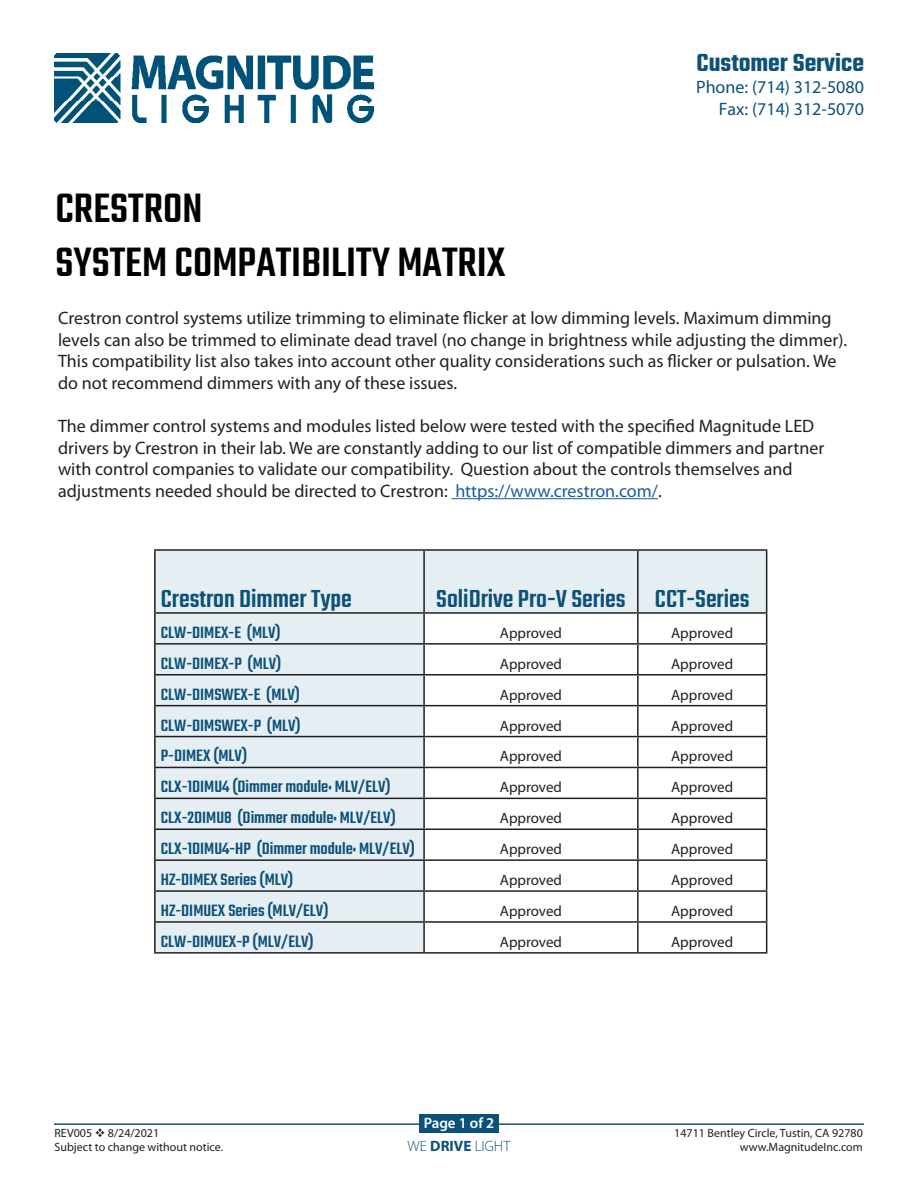
<style>
.page{position:relative;width:918px;height:1188px;background:#fff}
.page>*{position:absolute;margin:0;border:0;box-sizing:border-box;transform-origin:0 0}
.t1{font:500 45px "Teko";color:#000}
.t2{font:500 27px "Teko";color:#0c5178}
.t3{font:600 27px "Teko";color:#0c5178}
.t4{font:18px/21.6px "Myriad Pro";color:#231f20}
.t5{font:500 18px "Teko";color:#0c5178}
.t6{font:18px "Myriad Pro";color:#0c5178}
.t7{font:15px "Myriad Pro";letter-spacing:-.005em;color:#231f20}
.t8{font:300 15px "Myriad Pro";color:#0c5178}
.t9{font:600 15px "Myriad Pro";color:#fff}
.t10{font:12px "Myriad Pro";color:#231f20}
.s1{color:#175d9e}
.s2{font-weight:700}
</style>
<div class="page">
<hr style="left:54px;top:1123px;width:810px;height:2px;background:#0c5178">
<img style="left:54px;top:54px;width:320px;height:68px">
<hr style="left:452px;top:498px;width:206px;height:1px;background:#175d9e">
<div style="left:419px;top:1115px;width:80px;height:18px;background:#0c5178"></div>
<div style="left:156px;top:706px;width:267px;height:246px;background:#e5eef2"></div>
<hr style="left:154px;top:643px;width:270px;height:2px;background:#231f20">
<hr style="left:154px;top:674px;width:270px;height:2px;background:#231f20">
<svg style="left:155px;top:551px;width:612px;height:154px"></svg>
<hr style="left:154px;top:705px;width:270px;height:1px;background:#231f20">
<hr style="left:424px;top:705px;width:214px;height:1px;background:#231f20">
<hr style="left:423px;top:706px;width:2px;height:30px;background:#231f20">
<hr style="left:638px;top:705px;width:129px;height:1px;background:#231f20">
<hr style="left:637px;top:706px;width:2px;height:30px;background:#231f20">
<hr style="left:766px;top:706px;width:1px;height:30px;background:#231f20">
<hr style="left:154px;top:736px;width:270px;height:1px;background:#231f20">
<hr style="left:424px;top:736px;width:214px;height:1px;background:#231f20">
<hr style="left:423px;top:737px;width:2px;height:30px;background:#231f20">
<hr style="left:638px;top:736px;width:129px;height:1px;background:#231f20">
<hr style="left:637px;top:737px;width:2px;height:30px;background:#231f20">
<hr style="left:766px;top:737px;width:1px;height:30px;background:#231f20">
<hr style="left:154px;top:767px;width:270px;height:1px;background:#231f20">
<hr style="left:424px;top:767px;width:214px;height:1px;background:#231f20">
<hr style="left:423px;top:768px;width:2px;height:30px;background:#231f20">
<hr style="left:638px;top:767px;width:129px;height:1px;background:#231f20">
<hr style="left:637px;top:768px;width:2px;height:30px;background:#231f20">
<hr style="left:766px;top:768px;width:1px;height:30px;background:#231f20">
<hr style="left:154px;top:798px;width:270px;height:1px;background:#231f20">
<hr style="left:424px;top:798px;width:214px;height:1px;background:#231f20">
<hr style="left:423px;top:799px;width:2px;height:30px;background:#231f20">
<hr style="left:638px;top:798px;width:129px;height:1px;background:#231f20">
<hr style="left:637px;top:799px;width:2px;height:30px;background:#231f20">
<hr style="left:766px;top:799px;width:1px;height:30px;background:#231f20">
<hr style="left:154px;top:829px;width:270px;height:1px;background:#231f20">
<hr style="left:424px;top:829px;width:214px;height:1px;background:#231f20">
<hr style="left:423px;top:830px;width:2px;height:29px;background:#231f20">
<hr style="left:638px;top:829px;width:129px;height:1px;background:#231f20">
<hr style="left:637px;top:830px;width:2px;height:29px;background:#231f20">
<hr style="left:154px;top:859px;width:270px;height:2px;background:#231f20">
<hr style="left:424px;top:859px;width:214px;height:2px;background:#231f20">
<hr style="left:423px;top:861px;width:2px;height:29px;background:#231f20">
<hr style="left:638px;top:859px;width:129px;height:2px;background:#231f20">
<hr style="left:637px;top:861px;width:2px;height:29px;background:#231f20">
<hr style="left:154px;top:890px;width:270px;height:2px;background:#231f20">
<hr style="left:424px;top:890px;width:214px;height:2px;background:#231f20">
<hr style="left:423px;top:892px;width:2px;height:29px;background:#231f20">
<hr style="left:638px;top:890px;width:129px;height:2px;background:#231f20">
<hr style="left:637px;top:892px;width:2px;height:29px;background:#231f20">
<hr style="left:154px;top:921px;width:270px;height:2px;background:#231f20">
<hr style="left:424px;top:921px;width:214px;height:2px;background:#231f20">
<hr style="left:423px;top:923px;width:2px;height:29px;background:#231f20">
<hr style="left:638px;top:921px;width:129px;height:2px;background:#231f20">
<hr style="left:637px;top:923px;width:2px;height:29px;background:#231f20">
<svg style="left:766px;top:830px;width:1px;height:122px"></svg>
<hr style="left:154px;top:549px;width:270px;height:2px;background:#231f20">
<hr style="left:154px;top:551px;width:2px;height:61px;background:#231f20">
<hr style="left:424px;top:549px;width:214px;height:2px;background:#231f20">
<hr style="left:423px;top:551px;width:2px;height:61px;background:#231f20">
<hr style="left:638px;top:549px;width:129px;height:2px;background:#231f20">
<hr style="left:637px;top:551px;width:2px;height:61px;background:#231f20">
<hr style="left:766px;top:551px;width:1px;height:61px;background:#231f20">
<hr style="left:154px;top:612px;width:270px;height:2px;background:#231f20">
<hr style="left:424px;top:612px;width:214px;height:2px;background:#231f20">
<hr style="left:638px;top:612px;width:129px;height:2px;background:#231f20">
<hr style="left:154px;top:614px;width:2px;height:29px;background:#231f20">
<hr style="left:154px;top:645px;width:2px;height:29px;background:#231f20">
<hr style="left:154px;top:676px;width:2px;height:29px;background:#231f20">
<hr style="left:154px;top:706px;width:2px;height:30px;background:#231f20">
<hr style="left:154px;top:737px;width:2px;height:30px;background:#231f20">
<hr style="left:154px;top:768px;width:2px;height:30px;background:#231f20">
<hr style="left:154px;top:799px;width:2px;height:30px;background:#231f20">
<hr style="left:154px;top:830px;width:2px;height:29px;background:#231f20">
<hr style="left:154px;top:861px;width:2px;height:29px;background:#231f20">
<hr style="left:154px;top:892px;width:2px;height:29px;background:#231f20">
<hr style="left:154px;top:923px;width:2px;height:29px;background:#231f20">
<hr style="left:154px;top:952px;width:270px;height:2px;background:#231f20">
<hr style="left:424px;top:952px;width:214px;height:2px;background:#231f20">
<hr style="left:638px;top:952px;width:129px;height:2px;background:#231f20">
<p class="t1" style="left:56px;top:182px;width:148px">CRESTRON</p>
<p class="t1" style="left:56px;top:236px;width:452px">SYSTEM COMPATIBILITY MATRIX</p>
<p class="t3" style="left:697px;top:47px;width:169px">Customer Service</p>
<p class="t6" style="left:696px;top:76px;width:169px">Phone: (714) 312-5080</p>
<p class="t6" style="left:719px;top:98px;width:147px">Fax: (714) 312-5070</p>
<p class="t4" style="left:58px;top:307px;width:791px">Crestron control systems utilize trimming to eliminate flicker at low dimming levels. Maximum dimming levels can also be trimmed to eliminate dead travel (no change in brightness while adjusting the dimmer).<br>This compatibility list also takes into account other quality considerations such as flicker or pulsation. We do not recommend dimmers with any of these issues.</p>
<p class="t4" style="left:58px;top:415px;width:768px">The dimmer control systems and modules listed below were tested with the specified Magnitude LED drivers by Crestron in their lab. We are constantly adding to our list of compatible dimmers and partner with control companies to validate our compatibility. Question about the controls themselves and adjustments needed should be directed to Crestron: <span class="s1">https://www.crestron.com/</span>.</p>
<p class="t2" style="left:161px;top:583px;width:192px">Crestron Dimmer Type</p>
<p class="t2" style="left:436px;top:583px;width:191px">SoliDrive Pro-V Series</p>
<p class="t2" style="left:655px;top:583px;width:96px">CCT-Series</p>
<p class="t5" style="left:161px;top:622px;width:121px">CLW-DIMEX-E (MLV)</p>
<p class="t7" style="left:500px;top:624px;width:64px">Approved</p>
<p class="t7" style="left:671px;top:624px;width:64px">Approved</p>
<p class="t5" style="left:161px;top:653px;width:122px">CLW-DIMEX-P (MLV)</p>
<p class="t7" style="left:500px;top:654px;width:64px">Approved</p>
<p class="t7" style="left:671px;top:654px;width:64px">Approved</p>
<p class="t5" style="left:161px;top:684px;width:141px">CLW-DIMSWEX-E (MLV)</p>
<p class="t7" style="left:500px;top:685px;width:64px">Approved</p>
<p class="t7" style="left:671px;top:685px;width:64px">Approved</p>
<p class="t5" style="left:161px;top:715px;width:141px">CLW-DIMSWEX-P (MLV)</p>
<p class="t7" style="left:500px;top:716px;width:64px">Approved</p>
<p class="t7" style="left:671px;top:716px;width:64px">Approved</p>
<p class="t5" style="left:161px;top:746px;width:88px">P-DIMEX (MLV)</p>
<p class="t7" style="left:500px;top:747px;width:64px">Approved</p>
<p class="t7" style="left:671px;top:747px;width:64px">Approved</p>
<p class="t5" style="left:161px;top:776px;width:231px">CLX-1DIMU4 (Dimmer module: MLV/ELV)</p>
<p class="t7" style="left:500px;top:778px;width:64px">Approved</p>
<p class="t7" style="left:671px;top:778px;width:64px">Approved</p>
<p class="t5" style="left:161px;top:807px;width:236px">CLX-2DIMU8 (Dimmer module: MLV/ELV)</p>
<p class="t7" style="left:500px;top:809px;width:64px">Approved</p>
<p class="t7" style="left:671px;top:809px;width:64px">Approved</p>
<p class="t5" style="left:161px;top:838px;width:256px">CLX-1DIMU4-HP (Dimmer module: MLV/ELV)</p>
<p class="t7" style="left:500px;top:840px;width:64px">Approved</p>
<p class="t7" style="left:671px;top:840px;width:64px">Approved</p>
<p class="t5" style="left:161px;top:869px;width:134px">HZ-DIMEX Series (MLV)</p>
<p class="t7" style="left:500px;top:871px;width:64px">Approved</p>
<p class="t7" style="left:671px;top:871px;width:64px">Approved</p>
<p class="t5" style="left:161px;top:900px;width:169px">HZ-DIMUEX Series (MLV/ELV)</p>
<p class="t7" style="left:500px;top:902px;width:64px">Approved</p>
<p class="t7" style="left:671px;top:902px;width:64px">Approved</p>
<p class="t5" style="left:161px;top:931px;width:154px">CLW-DIMUEX-P (MLV/ELV)</p>
<p class="t7" style="left:500px;top:933px;width:64px">Approved</p>
<p class="t7" style="left:671px;top:933px;width:64px">Approved</p>
<p class="t10" style="left:55px;top:1125px;width:106px">REV005 ❖ 8/24/2021</p>
<p class="t10" style="left:55px;top:1140px;width:170px">Subject to change without notice.</p>
<p class="t9" style="left:424px;top:1113px;width:72px">Page 1 of 2</p>
<p class="t8" style="left:408px;top:1137px;width:104px">WE <span class="s2">DRIVE</span> LIGHT</p>
<p class="t10" style="left:674px;top:1125px;width:190px">14711 Bentley Circle, Tustin, CA 92780</p>
<p class="t10" style="left:740px;top:1139px;width:125px">www.MagnitudeInc.com</p>
</div>
